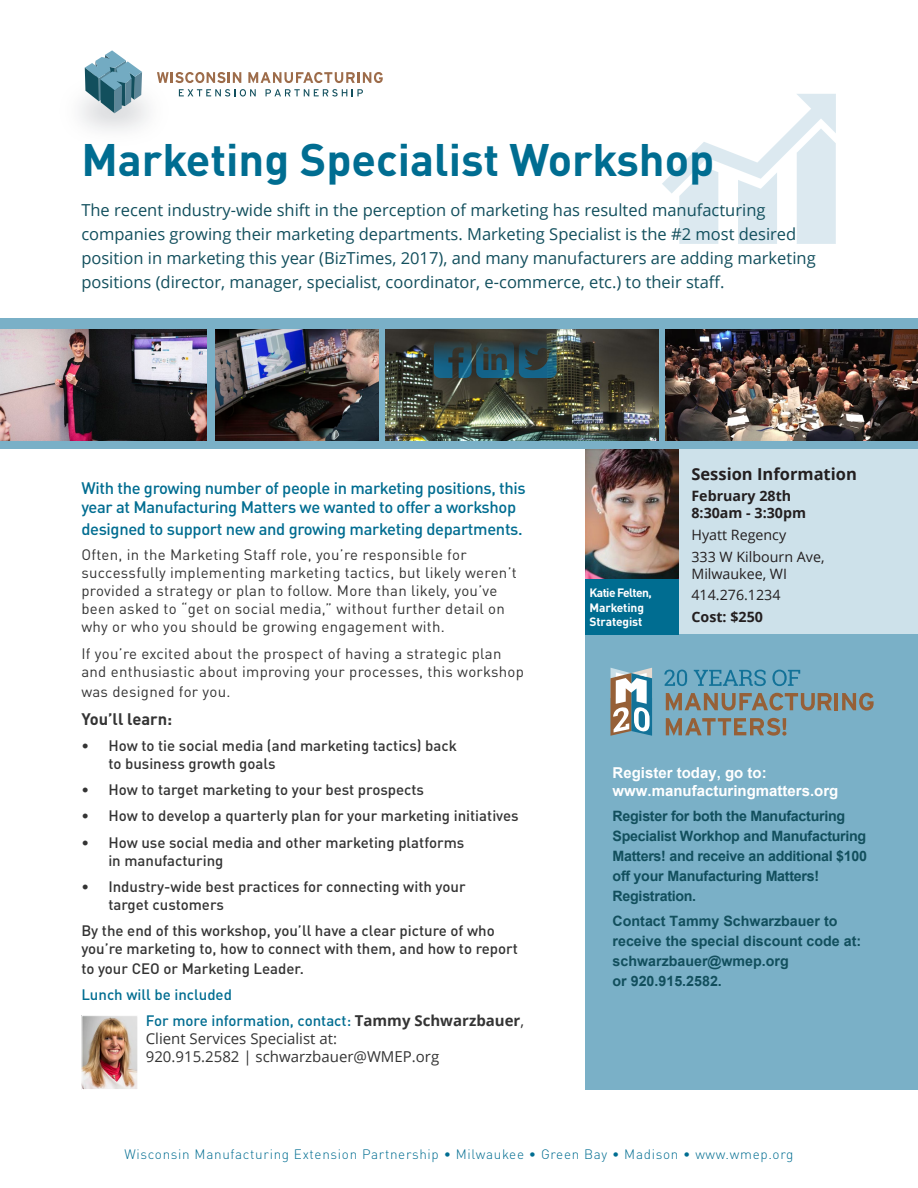
<style>
.page{position:relative;width:918px;height:1188px;background:#fff}
.page>*{position:absolute;margin:0;border:0;box-sizing:border-box;transform-origin:0 0}
.t1{font:700 45px "DIN Pro";color:#006d91}
.t2{font:16.5px/24px "Open Sans";color:#124f5d}
.t3{font:500 16.5px/19.8px "DIN Pro";letter-spacing:-.02em;color:#006d91}
.t4{font:700 16.5px "Open Sans";color:#231f20}
.t5{font:700 16.5px "DIN Pro";color:#343434}
.t6{font:500 15px/18px "DIN Pro";color:#343434}
.t7{font:15px/18px "DIN Pro";letter-spacing:.02em;color:#343434}
.t8{font:15px/18px "Open Sans";color:#343434}
.t9{font:700 15px/18px "Arial";color:#fff}
.t10{font:500 15px "DIN Pro";color:#006d91}
.t11{font:700 14.25px/20.1px "Arial";letter-spacing:-.02em;color:#124f5d}
.t12{font:700 14.25px/20.1px "Arial";color:#124f5d}
.t13{font:14.25px/21.6px "Open Sans";color:#231f20}
.t14{font:700 14.25px/17.1px "Open Sans";color:#231f20}
.caption_-_back_page{font:300 13.5px "DIN Pro";letter-spacing:.05em;color:#006d91}
.body{font:700 12px/14.4px "DIN Pro";letter-spacing:-.015em;color:#fff}
.s1{font-family:"DIN Pro";font-weight:500;color:#006d91}
.s2{font-weight:700}
</style>
<div class="page">
<div style="left:585px;top:449px;width:333px;height:212px;background:#cde1ea"></div>
<div style="left:585px;top:635px;width:333px;height:455px;background:#7ab0c7"></div>
<div style="left:0;top:319px;width:918px;height:130px;background:#7ab0c7"></div>
<img style="left:585px;top:449px;width:93px;height:130px">
<div style="left:585px;top:579px;width:93px;height:56px;background:#006d91"></div>
<svg style="left:662px;top:94px;width:174px;height:150px"></svg>
<img style="left:216px;top:329px;width:162px;height:111px">
<img style="left:0;top:329px;width:207px;height:111px">
<img style="left:666px;top:329px;width:252px;height:111px">
<img style="left:385px;top:329px;width:273px;height:111px">
<svg style="left:157px;top:72px;width:84px;height:11px"></svg>
<svg style="left:248px;top:72px;width:135px;height:11px"></svg>
<svg style="left:179px;top:89px;width:77px;height:8px"></svg>
<svg style="left:266px;top:89px;width:97px;height:8px"></svg>
<svg style="left:85px;top:50px;width:57px;height:63px"></svg>
<svg style="left:666px;top:693px;width:166px;height:18px"></svg>
<hr style="left:835px;top:693px;width:3px;height:17px;background:#966037">
<svg style="left:842px;top:693px;width:32px;height:18px"></svg>
<svg style="left:666px;top:718px;width:120px;height:18px"></svg>
<svg style="left:664px;top:670px;width:23px;height:16px"></svg>
<svg style="left:694px;top:670px;width:72px;height:16px"></svg>
<svg style="left:772px;top:670px;width:28px;height:16px"></svg>
<svg style="left:610px;top:668px;width:42px;height:68px;background:#9eacad"></svg>
<img style="left:83px;top:1017px;width:53px;height:71px">
<div style="left:81px;top:1015px;width:57px;height:75px;border:1px solid #fff"></div>
<svg style="left:434px;top:340px;width:123px;height:38px;background:#284c58"></svg>
<p class="t1" style="left:81px;top:122px;width:635px">Marketing Specialist Workshop</p>
<p class="t2" style="left:81px;top:198px;width:736px">The recent industry-wide shift in the perception of marketing has resulted manufacturing companies growing their marketing departments. Marketing Specialist is the #2 most desired position in marketing this year (BizTimes, 2017), and many manufacturers are adding marketing positions (director, manager, specialist, coordinator, e-commerce, etc.) to their staff.</p>
<p class="t3" style="left:81px;top:476px;width:446px">With the growing number of people in marketing positions, this year at Manufacturing Matters we wanted to offer a workshop</p>
<p class="t3" style="left:81px;top:517px;width:443px">designed to support new and growing marketing departments.</p>
<p class="t7" style="left:81px;top:545px;width:437px">Often, in the Marketing Staff role, you’re responsible for successfully implementing marketing tactics, but likely weren’t provided a strategy or plan to follow. More than likely, you’ve been asked to “get on social media,” without further detail on why or who you should be growing engagement with.</p>
<p class="t7" style="left:81px;top:643px;width:444px">If you’re excited about the prospect of having a strategic plan and enthusiastic about improving your processes, this workshop</p>
<p class="t7" style="left:81px;top:681px;width:151px">was designed for you.</p>
<p class="t5" style="left:81px;top:705px;width:92px">You’ll learn:</p>
<p class="t6" style="left:108px;top:735px;width:350px;text-indent:-27px">• How to tie social media (and marketing tactics) back to business growth goals</p>
<p class="t6" style="left:81px;top:779px;width:344px">• How to target marketing to your best prospects</p>
<p class="t6" style="left:81px;top:805px;width:439px">• How to develop a quarterly plan for your marketing initiatives</p>
<p class="t6" style="left:108px;top:832px;width:358px;text-indent:-27px">• How use social media and other marketing platforms in manufacturing</p>
<p class="t6" style="left:108px;top:876px;width:359px;text-indent:-27px">• Industry-wide best practices for connecting with your target customers</p>
<p class="t6" style="left:81px;top:920px;width:438px">By the end of this workshop, you’ll have a clear picture of who you’re marketing to, how to connect with them, and how to report</p>
<p class="t6" style="left:81px;top:958px;width:224px">to your CEO or Marketing Leader.</p>
<p class="t10" style="left:81px;top:983px;width:152px">Lunch will be included</p>
<p class="t8" style="left:146px;top:1012px;width:380px"><span class="s1">For more information, contact:</span> <span class="s2">Tammy Schwarzbauer</span>,<br>Client Services Specialist at:<br>920.915.2582 | schwarzbauer@WMEP.org</p>
<p class="body" style="left:590px;top:584px;width:64px">Katie Felten,<br>Marketing<br>Strategist</p>
<p class="t4" style="left:691px;top:462px;width:167px">Session Information</p>
<p class="t14" style="left:691px;top:487px;width:116px">February 28th<br>8:30am - 3:30pm</p>
<p class="t13" style="left:691px;top:524px;width:135px">Hyatt Regency<br>333 W Kilbourn Ave,</p>
<p class="t13" style="left:691px;top:562px;width:97px">Milwaukee, WI<br>414.276.1234<br><span class="s2">Cost: $250</span></p>
<p class="t9" style="left:613px;top:764px;width:227px">Register today, go to: www.manufacturingmatters.org</p>
<p class="t11" style="left:613px;top:806px;width:256px">Register for both the Manufacturing<br>Specialist Workhop and Manufacturing<br>Matters! and receive an additional $100 off your Manufacturing Matters!<br>Registration.</p>
<p class="t12" style="left:613px;top:911px;width:250px">Contact Tammy Schwarzbauer to receive the special discount code at: schwarzbauer@wmep.org<br>or 920.915.2582.</p>
<p class="caption_-_back_page" style="left:124px;top:1143px;width:671px">Wisconsin Manufacturing Extension Partnership • Milwaukee • Green Bay • Madison • www.wmep.org</p>
</div>
